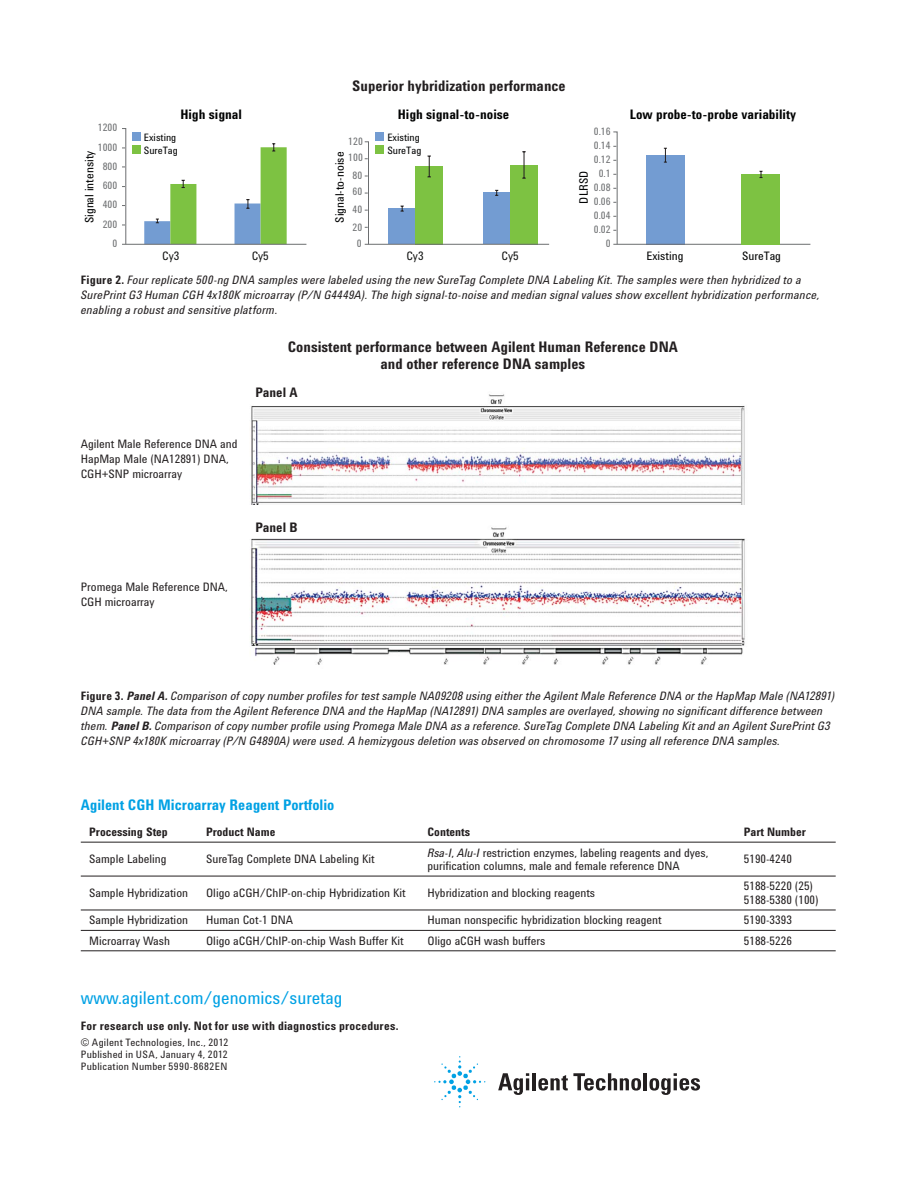
<style>
.page{position:relative;width:918px;height:1188px;background:#fff}
.page>*{position:absolute;margin:0;border:0;box-sizing:border-box;transform-origin:0 0}
.t1{font:18px "Agilent Condensed CFF";color:#00a1e4}
.t2{font:700 15px/16.5px "Agilent Condensed CFF";color:#231f20;text-align:center}
.t3{font:700 15px "Agilent Condensed CFF";color:#00a1e4}
.t4{font:700 13.5px "Agilent Condensed CFF";color:#020303}
.t5{font:700 13.5px "Agilent Condensed CFF";color:#231f20}
.t6{font:italic 12px/15px "Agilent Condensed CFF";letter-spacing:.01em;color:#231f20}
.t7{font:12px/15px "Agilent Condensed CFF";color:#231f20}
.t8{font:700 12px "Agilent Condensed CFF";letter-spacing:.015em;color:#231f20}
.t9{font:12px "Agilent Condensed CFF";color:#020303}
.t10{font:12px "Agilent Condensed CFF";color:#131413}
.t11{font:10.5px/12px "Agilent Condensed CFF";letter-spacing:.02em;color:#231f20;text-align:justify}
.t12{font:10.5px "Agilent Condensed CFF";color:#6c6e70}
.t13{font:10.5px/13px "Agilent Condensed CFF";color:#020303}
.s1{font-weight:700;font-style:normal}
.s2{font-weight:700}
.s3{font-style:italic}
</style>
<div class="page">
<svg style="left:498px;top:1073px;width:31px;height:22px"></svg>
<hr style="left:532px;top:1073px;width:4px;height:17px;background:#231f20">
<svg style="left:538px;top:1073px;width:103px;height:18px"></svg>
<hr style="left:644px;top:1073px;width:3px;height:17px;background:#231f20">
<svg style="left:649px;top:1073px;width:51px;height:22px"></svg>
<svg style="left:434px;top:1056px;width:51px;height:51px"></svg>
<svg style="left:122px;top:128px;width:5px;height:116px"></svg>
<hr style="left:122px;top:244px;width:184px;height:1px;background:#6c6e70">
<svg style="left:144px;top:143px;width:143px;height:101px"></svg>
<div style="left:132px;top:133px;width:9px;height:8px;background:#739cd2"></div>
<div style="left:132px;top:146px;width:9px;height:8px;background:#7dc242"></div>
<div style="left:376px;top:133px;width:8px;height:8px;background:#739cd2"></div>
<div style="left:376px;top:146px;width:8px;height:8px;background:#7dc242"></div>
<svg style="left:613px;top:131px;width:5px;height:113px"></svg>
<div style="left:647px;top:155px;width:38px;height:89px;background:#739cd2"></div>
<hr style="left:613px;top:244px;width:197px;height:1px;background:#6c6e70">
<svg style="left:664px;top:148px;width:3px;height:15px"></svg>
<div style="left:742px;top:174px;width:38px;height:70px;background:#7dc242"></div>
<svg style="left:759px;top:171px;width:4px;height:7px"></svg>
<svg style="left:364px;top:141px;width:5px;height:104px"></svg>
<div style="left:388px;top:208px;width:28px;height:36px;background:#739cd2"></div>
<div style="left:416px;top:166px;width:27px;height:78px;background:#7dc242"></div>
<svg style="left:427px;top:156px;width:4px;height:21px"></svg>
<svg style="left:401px;top:206px;width:3px;height:6px"></svg>
<div style="left:483px;top:193px;width:27px;height:51px;background:#739cd2"></div>
<div style="left:510px;top:165px;width:28px;height:79px;background:#7dc242"></div>
<svg style="left:522px;top:151px;width:4px;height:28px"></svg>
<svg style="left:495px;top:190px;width:3px;height:6px"></svg>
<hr style="left:365px;top:244px;width:184px;height:1px;background:#6c6e70">
<hr style="left:81px;top:842px;width:755px;height:1px;background:#231f20">
<hr style="left:81px;top:876px;width:755px;height:1px;background:#231f20">
<hr style="left:81px;top:910px;width:755px;height:1px;background:#231f20">
<hr style="left:81px;top:930px;width:755px;height:1px;background:#231f20">
<hr style="left:81px;top:950px;width:654px;height:1px;background:#231f20">
<hr style="left:735px;top:950px;width:101px;height:1px;background:#231f20">
<img style="left:251px;top:394px;width:494px;height:111px">
<img style="left:251px;top:527px;width:494px;height:138px">
<p class="t2" style="left:352px;top:80px;width:215px">Superior hybridization performance</p>
<p class="t4" style="left:180px;top:109px;width:63px">High signal</p>
<p class="t4" style="left:398px;top:109px;width:113px">High signal-to-noise</p>
<p class="t4" style="left:630px;top:109px;width:168px">Low probe-to-probe variability</p>
<p class="t12" style="left:98px;top:124px;width:21px">1200</p>
<p class="t12" style="left:98px;top:143px;width:21px">1000</p>
<p class="t9" style="left:85px;top:223px;width:74px;rotate:-90deg">Signal intensity</p>
<p class="t12" style="left:103px;top:162px;width:16px">800</p>
<p class="t12" style="left:103px;top:181px;width:16px">600</p>
<p class="t12" style="left:103px;top:201px;width:16px">400</p>
<p class="t12" style="left:103px;top:221px;width:16px">200</p>
<p class="t13" style="left:144px;top:132px;width:35px">Existing<br>SureTag</p>
<p class="t13" style="left:387px;top:132px;width:35px">Existing<br>SureTag</p>
<p class="t12" style="left:348px;top:137px;width:16px">120</p>
<p class="t9" style="left:335px;top:223px;width:72px;rotate:-90deg">Signal-to-noise</p>
<p class="t12" style="left:348px;top:154px;width:16px">100</p>
<p class="t12" style="left:353px;top:172px;width:11px">80</p>
<p class="t12" style="left:353px;top:188px;width:11px">60</p>
<p class="t12" style="left:353px;top:206px;width:11px">40</p>
<p class="t12" style="left:353px;top:223px;width:11px">20</p>
<p class="t12" style="left:594px;top:128px;width:18px">0.16</p>
<p class="t12" style="left:594px;top:142px;width:18px">0.14</p>
<p class="t12" style="left:594px;top:155px;width:18px">0.12</p>
<p class="t12" style="left:599px;top:170px;width:14px">0.1</p>
<p class="t9" style="left:579px;top:204px;width:34px;rotate:-90deg">DLRSD</p>
<p class="t12" style="left:594px;top:184px;width:18px">0.08</p>
<p class="t12" style="left:594px;top:197px;width:18px">0.06</p>
<p class="t12" style="left:594px;top:211px;width:18px">0.04</p>
<p class="t12" style="left:594px;top:225px;width:18px">0.02</p>
<p class="t12" style="left:112px;top:240px;width:6px">0</p>
<p class="t12" style="left:357px;top:240px;width:6px">0</p>
<p class="t12" style="left:606px;top:240px;width:6px">0</p>
<p class="t10" style="left:162px;top:252px;width:19px">Cy3</p>
<p class="t10" style="left:252px;top:252px;width:19px">Cy5</p>
<p class="t10" style="left:406px;top:252px;width:19px">Cy3</p>
<p class="t10" style="left:502px;top:252px;width:19px">Cy5</p>
<p class="t9" style="left:646px;top:252px;width:39px">Existing</p>
<p class="t9" style="left:742px;top:252px;width:40px">SureTag</p>
<p class="t6" style="left:81px;top:273px;width:740px"><span class="s1">Figure 2.</span> Four replicate 500-ng DNA samples were labeled using the new SureTag Complete DNA Labeling Kit. The samples were then hybridized to a<br>SurePrint G3 Human CGH 4x180K microarray (P/N G4449A). The high signal-to-noise and median signal values show excellent hybridization performance, enabling a robust and sensitive platform.</p>
<p class="t2" style="left:288px;top:340px;width:391px">Consistent performance between Agilent Human Reference DNA and other reference DNA samples</p>
<p class="t7" style="left:81px;top:437px;width:158px">Agilent Male Reference DNA and<br>HapMap Male (NA12891) DNA,<br>CGH+SNP microarray</p>
<p class="t5" style="left:255px;top:388px;width:44px">Panel A</p>
<p class="t5" style="left:255px;top:522px;width:44px">Panel B</p>
<p class="t7" style="left:81px;top:580px;width:149px">Promega Male Reference DNA,<br>CGH microarray</p>
<p class="t6" style="left:81px;top:690px;width:756px"><span class="s1">Figure 3.</span> <span class="s2">Panel A.</span> Comparison of copy number profiles for test sample NA09208 using either the Agilent Male Reference DNA or the HapMap Male (NA12891)<br>DNA sample. The data from the Agilent Reference DNA and the HapMap (NA12891) DNA samples are overlayed, showing no significant difference between them. <span class="s2">Panel B.</span> Comparison of copy number profile using Promega Male DNA as a reference. SureTag Complete DNA Labeling Kit and an Agilent SurePrint G3<br>CGH+SNP 4x180K microarray (P/N G4890A) were used. A hemizygous deletion was observed on chromosome 17 using all reference DNA samples.</p>
<p class="t3" style="left:81px;top:800px;width:255px">Agilent CGH Microarray Reagent Portfolio</p>
<p class="t8" style="left:89px;top:828px;width:80px">Processing Step</p>
<p class="t8" style="left:206px;top:828px;width:71px">Product Name</p>
<p class="t8" style="left:428px;top:828px;width:44px">Contents</p>
<p class="t8" style="left:744px;top:828px;width:63px">Part Number</p>
<p class="t7" style="left:89px;top:853px;width:79px">Sample Labeling</p>
<p class="t7" style="left:206px;top:853px;width:170px">SureTag Complete DNA Labeling Kit</p>
<p class="t7" style="left:428px;top:847px;width:282px;line-height:13.5px"><span class="s3">Rsa-I</span>, <span class="s3">Alu-I</span> restriction enzymes, labeling reagents and dyes, purification columns, male and female reference DNA</p>
<p class="t7" style="left:744px;top:853px;width:50px">5190-4240</p>
<p class="t7" style="left:89px;top:887px;width:100px">Sample Hybridization</p>
<p class="t7" style="left:206px;top:887px;width:201px">Oligo aCGH/ChIP-on-chip Hybridization Kit</p>
<p class="t7" style="left:428px;top:887px;width:169px">Hybridization and blocking reagents</p>
<p class="t7" style="left:744px;top:881px;width:76px;line-height:13.5px">5188-5220 (25)<br>5188-5380 (100)</p>
<p class="t7" style="left:89px;top:914px;width:100px">Sample Hybridization</p>
<p class="t7" style="left:206px;top:914px;width:89px">Human Cot-1 DNA</p>
<p class="t7" style="left:428px;top:914px;width:236px">Human nonspecific hybridization blocking reagent</p>
<p class="t7" style="left:744px;top:914px;width:50px">5190-3393</p>
<p class="t7" style="left:89px;top:935px;width:82px">Microarray Wash</p>
<p class="t7" style="left:206px;top:935px;width:199px">Oligo aCGH/ChIP-on-chip Wash Buffer Kit</p>
<p class="t7" style="left:428px;top:935px;width:119px">Oligo aCGH wash buffers</p>
<p class="t7" style="left:744px;top:935px;width:50px">5188-5226</p>
<h1 class="t1" style="left:81px;top:991px;width:263px">www.agilent.com/genomics/suretag</h1>
<p class="t8" style="left:81px;top:1022px;width:319px">For research use only. Not for use with diagnostics procedures.</p>
<p class="t11" style="left:81px;top:1038px;width:149px">© Agilent Technologies, Inc., 2012<br>Published in USA, January 4, 2012<br>Publication Number 5990-8682EN</p>
</div>
